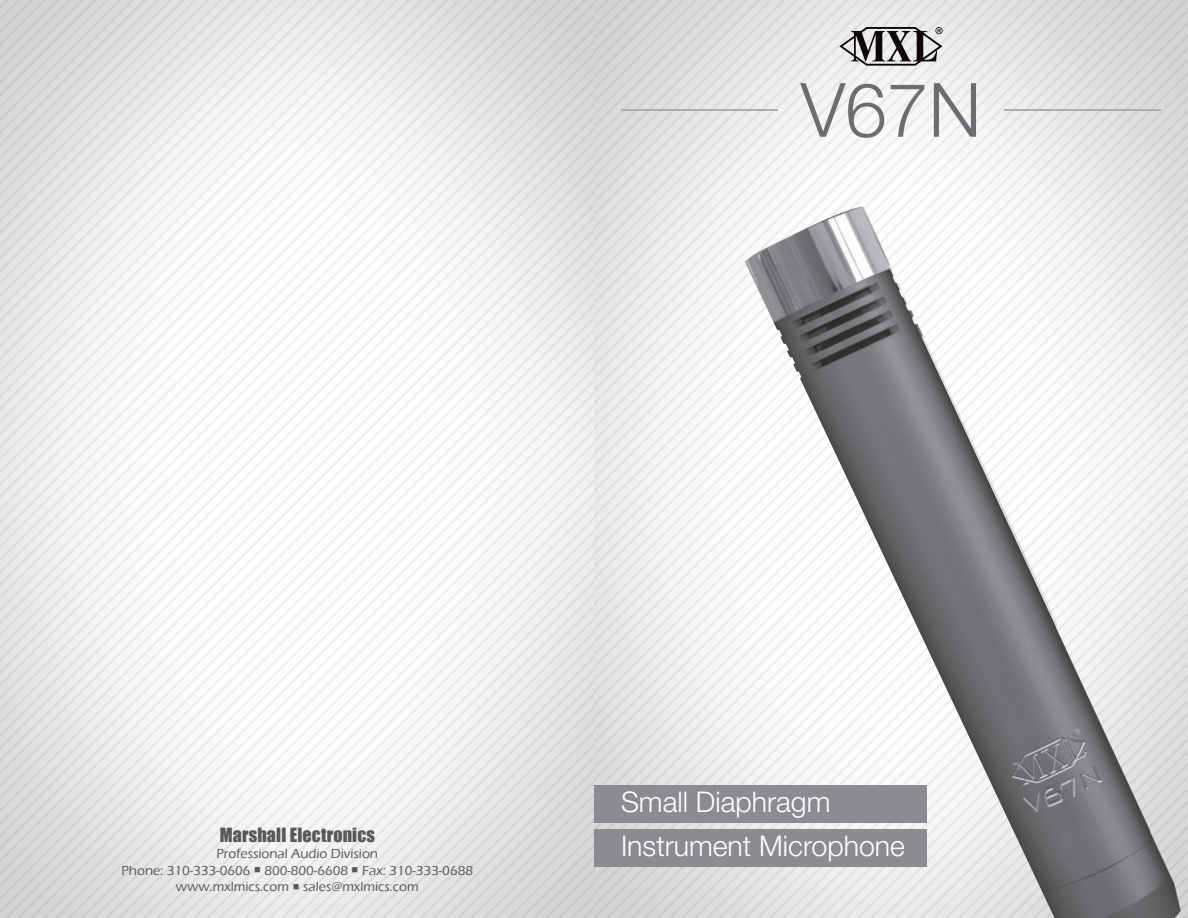
<style>
.page{position:relative;width:1188px;height:918px;background:#fff}
.page>*{position:absolute;margin:0;border:0;box-sizing:border-box;transform-origin:0 0}
.t1{font:300 75px "Helvetica Neue";color:#6c6d70}
.t2{font:300 28.5px "Helvetica Neue";color:#fff}
.t3{font:18px "Impact";letter-spacing:.01em;color:#57585a}
.t4{font:500 13.5px "Eras ITC";color:#57585a}
</style>
<div class="page">
<img style="left:0;top:0;width:1188px;height:918px">
<svg style="left:839px;top:27px;width:104px;height:39px"></svg>
<hr style="left:621px;top:109px;width:157px;height:2px;background:#acadb1">
<hr style="left:1004px;top:109px;width:157px;height:2px;background:#acadb1">
<div style="left:594px;top:829px;width:333px;height:38px;background:#8a8c8f"></div>
<div style="left:594px;top:785px;width:333px;height:38px;background:#8a8c8f"></div>
<img style="left:745px;top:206px;width:438px;height:712px">
<p class="t1" style="left:801px;top:64px;width:182px">V67N</p>
<p class="t3" style="left:220px;top:820px;width:157px">Marshall Electronics</p>
<p class="t4" style="left:217px;top:846px;width:163px">Professional Audio Division</p>
<p class="t4" style="left:122px;top:862px;width:353px">Phone: 310-333-0606 ■ 800-800-6608 ■ Fax: 310-333-0688</p>
<p class="t4" style="left:176px;top:879px;width:244px">www.mxlmics.com ■ sales@mxlmics.com</p>
<p class="t2" style="left:621px;top:784px;width:211px">Small Diaphragm</p>
<p class="t2" style="left:621px;top:828px;width:285px">Instrument Microphone</p>
</div>
